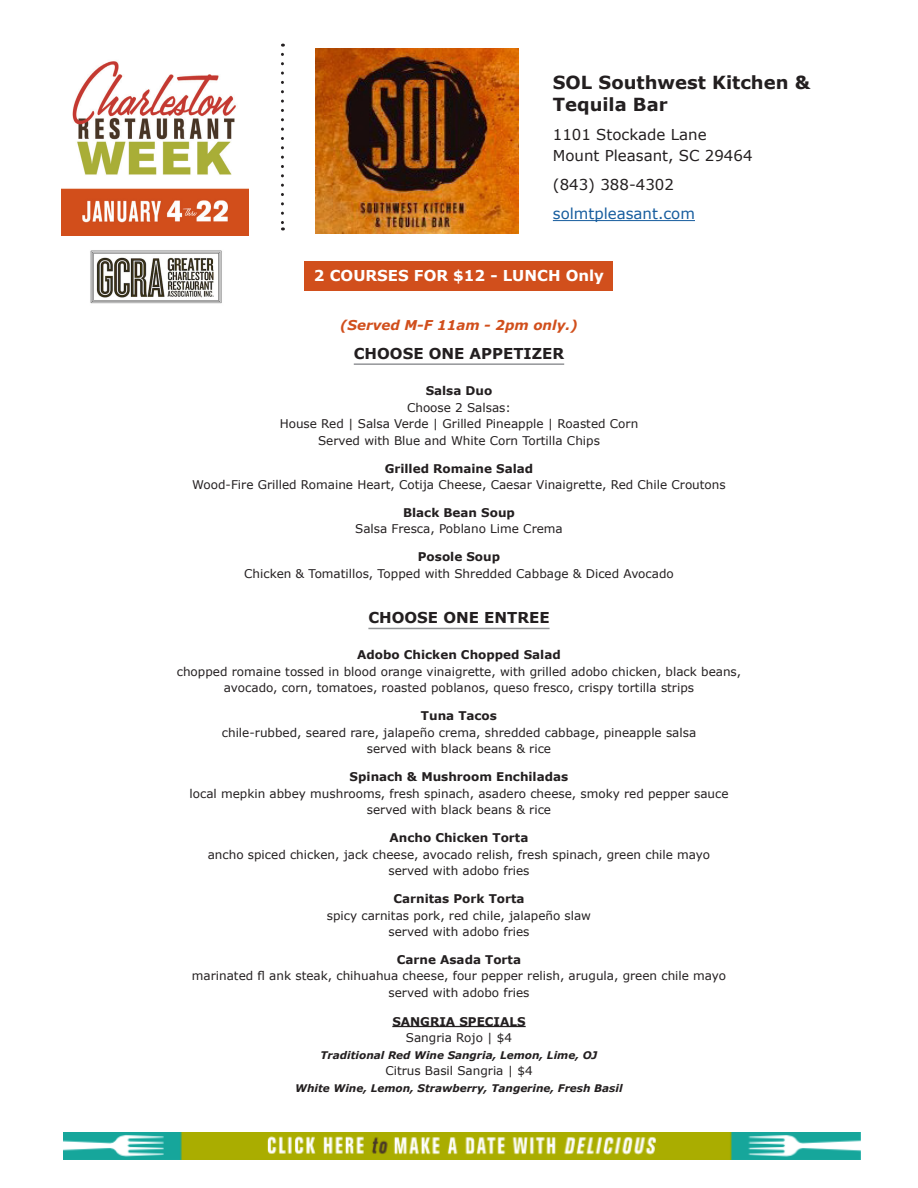
<style>
.page{position:relative;width:918px;height:1188px;background:#fff}
.page>*{position:absolute;margin:0;border:0;box-sizing:border-box;transform-origin:0 0}
.restaurant_name{font:700 18px/21.6px "Verdana";color:#231f20}
.Address{font:15px "Verdana";color:#231f20}
.category{font:700 15px "Verdana";color:#231f20}
.description{font:700 15px "Verdana";color:#fff}
.phone_url{font:15px "Verdana";color:#175d9e}
.phone_url-2{font:15px "Verdana";color:#231f20}
.description-2{font:italic 700 13.5px "Verdana";color:#d14f1c}
.description-3{font:12px "Verdana";color:#231f20}
.menu_item{font:700 12px "Verdana";color:#231f20}
.category_subhead{font:700 12px "Verdana";color:#231f20}
.description-4{font:italic 700 10.5px "Verdana";color:#231f20}
</style>
<div class="page">
<hr style="left:553px;top:220px;width:142px;height:1px;background:#175d9e">
<img style="left:316px;top:49px;width:202px;height:184px">
<svg style="left:281px;top:54px;width:3px;height:176px"></svg>
<hr style="left:354px;top:363px;width:210px;height:2px;background:#939598">
<hr style="left:368px;top:628px;width:182px;height:1px;background:#939598">
<hr style="left:392px;top:1026px;width:134px;height:1px;background:#231f20">
<div style="left:305px;top:261px;width:308px;height:29px;background:#d14f1c"></div>
<img style="left:90px;top:250px;width:132px;height:54px">
<img style="left:62px;top:61px;width:187px;height:175px">
<img style="left:64px;top:1133px;width:797px;height:27px">
<p class="restaurant_name" style="left:553px;top:72px;width:259px">SOL Southwest Kitchen &amp;<br>Tequila Bar</p>
<p class="Address" style="left:553px;top:125px;width:155px">1101 Stockade Lane</p>
<p class="Address" style="left:553px;top:146px;width:201px">Mount Pleasant, SC 29464</p>
<p class="phone_url-2" style="left:553px;top:175px;width:123px">(843) 388-4302</p>
<p class="phone_url" style="left:553px;top:204px;width:144px">solmtpleasant.com</p>
<p class="description" style="left:314px;top:266px;width:292px">2 COURSES FOR $12 - LUNCH Only</p>
<p class="description-2" style="left:340px;top:316px;width:239px">(Served M-F 11am - 2pm only.)</p>
<p class="category" style="left:354px;top:344px;width:212px">CHOOSE ONE APPETIZER</p>
<p class="menu_item" style="left:426px;top:383px;width:68px">Salsa Duo</p>
<p class="description-3" style="left:407px;top:400px;width:105px">Choose 2 Salsas:</p>
<p class="description-3" style="left:280px;top:416px;width:360px">House Red | Salsa Verde | Grilled Pineapple | Roasted Corn</p>
<p class="description-3" style="left:318px;top:433px;width:283px">Served with Blue and White Corn Tortilla Chips</p>
<p class="menu_item" style="left:385px;top:460px;width:150px">Grilled Romaine Salad</p>
<p class="description-3" style="left:192px;top:477px;width:535px">Wood-Fire Grilled Romaine Heart, Cotija Cheese, Caesar Vinaigrette, Red Chile Croutons</p>
<p class="menu_item" style="left:403px;top:505px;width:113px">Black Bean Soup</p>
<p class="description-3" style="left:355px;top:521px;width:209px">Salsa Fresca, Poblano Lime Crema</p>
<p class="menu_item" style="left:418px;top:549px;width:84px">Posole Soup</p>
<p class="description-3" style="left:244px;top:566px;width:431px">Chicken &amp; Tomatillos, Topped with Shredded Cabbage &amp; Diced Avocado</p>
<p class="category" style="left:368px;top:608px;width:183px">CHOOSE ONE ENTREE</p>
<p class="menu_item" style="left:357px;top:647px;width:205px">Adobo Chicken Chopped Salad</p>
<p class="description-3" style="left:177px;top:664px;width:566px">chopped romaine tossed in blood orange vinaigrette, with grilled adobo chicken, black beans,</p>
<p class="description-3" style="left:224px;top:680px;width:472px">avocado, corn, tomatoes, roasted poblanos, queso fresco, crispy tortilla strips</p>
<p class="menu_item" style="left:421px;top:708px;width:78px">Tuna Tacos</p>
<p class="description-3" style="left:222px;top:725px;width:476px">chile-rubbed, seared rare, jalapeño crema, shredded cabbage, pineapple salsa</p>
<p class="description-3" style="left:367px;top:741px;width:186px">served with black beans &amp; rice</p>
<p class="menu_item" style="left:350px;top:769px;width:220px">Spinach &amp; Mushroom Enchiladas</p>
<p class="description-3" style="left:190px;top:786px;width:541px">local mepkin abbey mushrooms, fresh spinach, asadero cheese, smoky red pepper sauce</p>
<p class="description-3" style="left:367px;top:802px;width:186px">served with black beans &amp; rice</p>
<p class="menu_item" style="left:390px;top:830px;width:140px">Ancho Chicken Torta</p>
<p class="description-3" style="left:208px;top:847px;width:504px">ancho spiced chicken, jack cheese, avocado relish, fresh spinach, green chile mayo</p>
<p class="description-3" style="left:389px;top:863px;width:143px">served with adobo fries</p>
<p class="menu_item" style="left:393px;top:891px;width:133px">Carnitas Pork Torta</p>
<p class="description-3" style="left:327px;top:908px;width:266px">spicy carnitas pork, red chile, jalapeño slaw</p>
<p class="description-3" style="left:389px;top:924px;width:143px">served with adobo fries</p>
<p class="menu_item" style="left:397px;top:952px;width:126px">Carne Asada Torta</p>
<p class="description-3" style="left:192px;top:968px;width:536px">marinated fl ank steak, chihuahua cheese, four pepper relish, arugula, green chile mayo</p>
<p class="description-3" style="left:389px;top:985px;width:143px">served with adobo fries</p>
<p class="category_subhead" style="left:392px;top:1014px;width:135px">SANGRIA SPECIALS</p>
<p class="description-3" style="left:406px;top:1030px;width:108px">Sangria Rojo | $4</p>
<p class="description-4" style="left:321px;top:1048px;width:278px">Traditional Red Wine Sangria, Lemon, Lime, OJ</p>
<p class="description-3" style="left:385px;top:1063px;width:149px">Citrus Basil Sangria | $4</p>
<p class="description-4" style="left:295px;top:1081px;width:329px">White Wine, Lemon, Strawberry, Tangerine, Fresh Basil</p>
</div>
